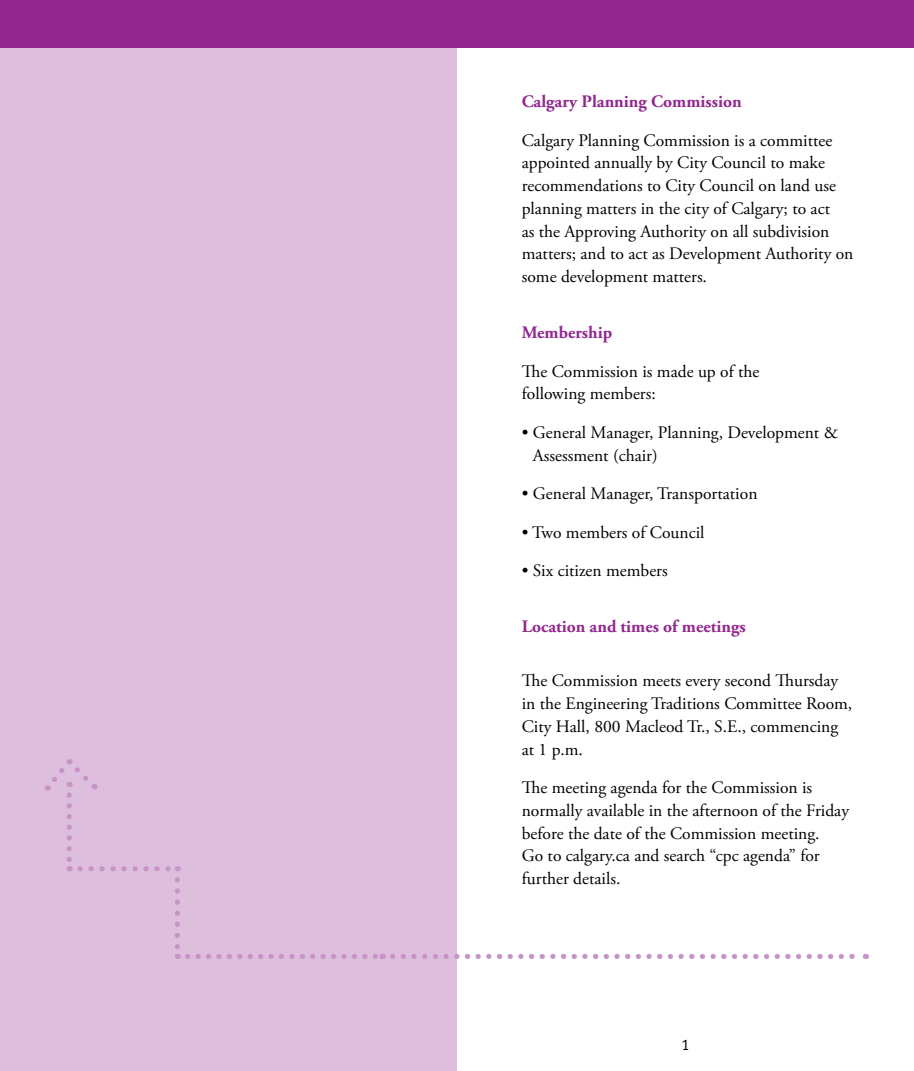
<style>
.page{position:relative;width:914px;height:1071px;background:#fff}
.page>*{position:absolute;margin:0;border:0;box-sizing:border-box;transform-origin:0 0}
.t1{font:17.5px/22.8px "Adobe Garamond Pro";color:#000}
.t2{font:700 17.5px "Adobe Garamond Pro";color:#92278f}
.t3{font:15.75px "Officina Sans Std";color:#000}
</style>
<div class="page">
<div style="left:0;top:47px;width:457px;height:1024px;background:#debedd"></div>
<svg style="left:392px;top:954px;width:474px;height:5px"></svg>
<svg style="left:175px;top:880px;width:5px;height:79px"></svg>
<svg style="left:188px;top:954px;width:195px;height:5px"></svg>
<svg style="left:45px;top:759px;width:133px;height:112px"></svg>
<div style="left:457px;top:0;width:457px;height:47px;background:#92278f"></div>
<div style="left:0;top:0;width:457px;height:47px;background:#92278f"></div>
<p class="t2" style="left:521px;top:91px;width:221px">Calgary Planning Commission</p>
<p class="t1" style="left:521px;top:129px;width:333px">Calgary Planning Commission is a committee appointed annually by City Council to make recommendations to City Council on land use planning matters in the city of Calgary; to act<br>as the Approving Authority on all subdivision matters; and to act as Development Authority on some development matters.</p>
<p class="t2" style="left:521px;top:322px;width:92px">Membership</p>
<p class="t1" style="left:521px;top:360px;width:239px">The Commission is made up of the following members:</p>
<p class="t1" style="left:533px;top:422px;width:306px;text-indent:-11px">• General Manager, Planning, Development &amp;<br>Assessment (chair)</p>
<p class="t1" style="left:521px;top:483px;width:237px">• General Manager, Transportation</p>
<p class="t1" style="left:521px;top:521px;width:184px">• Two members of Council</p>
<p class="t1" style="left:521px;top:560px;width:147px">• Six citizen members</p>
<p class="t2" style="left:521px;top:616px;width:225px">Location and times of meetings</p>
<p class="t1" style="left:521px;top:670px;width:332px">The Commission meets every second Thursday in the Engineering Traditions Committee Room, City Hall, 800 Macleod Tr., S.E., commencing at 1 p.m.</p>
<p class="t1" style="left:521px;top:777px;width:329px">The meeting agenda for the Commission is normally available in the afternoon of the Friday before the date of the Commission meeting.<br>Go to calgary.ca and search “cpc agenda” for further details.</p>
<p class="t3" style="left:681px;top:1035px;width:9px">1</p>
</div>
